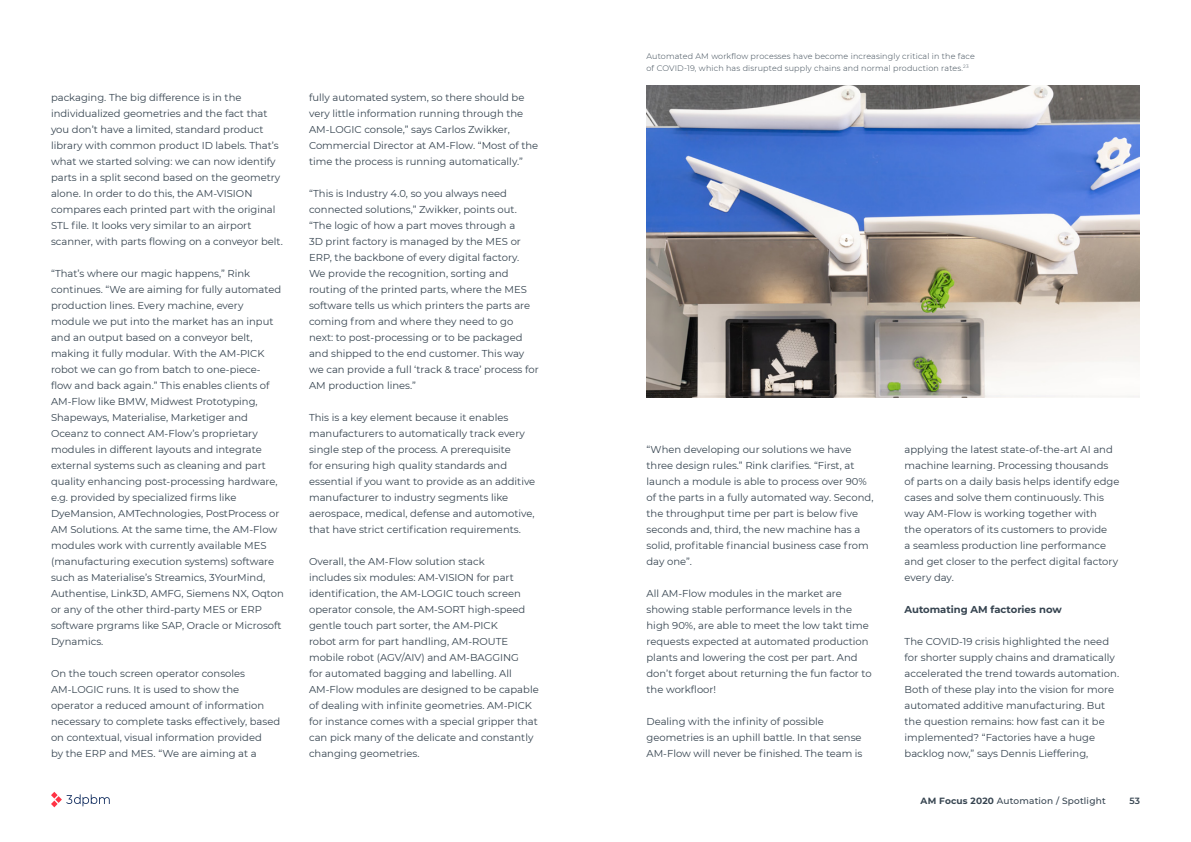
<style>
.page{position:relative;width:1191px;height:842px;background:#fff}
.page>*{position:absolute;margin:0;border:0;box-sizing:border-box;transform-origin:0 0}
.Body_Text{font:10px/16px "Montserrat";color:#364450}
.Body_Text-2{font:700 10px "Montserrat";color:#364450}
.t1{font:500 9px "Montserrat";letter-spacing:.02em;color:#364450}
.t2{font:600 9px "Montserrat";color:#364450}
.Body_Text-3{font:300 8px/12px "Montserrat";letter-spacing:.02em;color:#364450}
.s1{font-weight:700}
</style>
<div class="page">
<img style="left:646px;top:85px;width:494px;height:313px">
<svg style="left:51px;top:792px;width:59px;height:15px"></svg>
<p class="Body_Text" style="left:51px;top:89px;width:233px">packaging. The big difference is in the individualized geometries and the fact that you don’t have a limited, standard product library with common product ID labels. That’s what we started solving: we can now identify parts in a split second based on the geometry alone. In order to do this, the AM-VISION compares each printed part with the original STL file. It looks very similar to an airport scanner, with parts flowing on a conveyor belt.</p>
<p class="Body_Text" style="left:51px;top:265px;width:234px">“That’s where our magic happens,” Rink continues. “We are aiming for fully automated production lines. Every machine, every module we put into the market has an input and an output based on a conveyor belt, making it fully modular. With the AM-PICK robot we can go from batch to one-piece&shy;flow and back again.” This enables clients of AM-Flow like BMW, Midwest Prototyping, Shapeways, Materialise, Marketiger and Oceanz to connect AM-Flow’s proprietary modules in different layouts and integrate external systems such as cleaning and part quality enhancing post-processing hardware, e.g. provided by specialized firms like DyeMansion, AMTechnologies, PostProcess or AM Solutions. At the same time, the AM-Flow modules work with currently available MES (manufacturing execution systems) software such as Materialise’s Streamics, 3YourMind, Authentise, Link3D, AMFG, Siemens NX, Oqton or any of the other third-party MES or ERP software prgrams like SAP, Oracle or Microsoft Dynamics.</p>
<p class="Body_Text" style="left:51px;top:665px;width:231px">On the touch screen operator consoles AM-LOGIC runs. It is used to show the operator a reduced amount of information necessary to complete tasks effectively, based on contextual, visual information provided<br>by the ERP and MES. “We are aiming at a</p>
<p class="Body_Text" style="left:309px;top:89px;width:231px">fully automated system, so there should be very little information running through the AM-LOGIC console,” says Carlos Zwikker, Commercial Director at AM-Flow. “Most of the time the process is running automatically.”</p>
<p class="Body_Text" style="left:309px;top:185px;width:231px">“This is Industry 4.0, so you always need connected solutions,” Zwikker, points out. “The logic of how a part moves through a<br>3D print factory is managed by the MES or ERP, the backbone of every digital factory.<br>We provide the recognition, sorting and routing of the printed parts, where the MES software tells us which printers the parts are coming from and where they need to go next: to post-processing or to be packaged and shipped to the end customer. This way we can provide a full ‘track &amp; trace’ process for AM production lines.”</p>
<p class="Body_Text" style="left:309px;top:409px;width:228px">This is a key element because it enables manufacturers to automatically track every single step of the process. A prerequisite<br>for ensuring high quality standards and essential if you want to provide as an additive manufacturer to industry segments like aerospace, medical, defense and automotive, that have strict certification requirements.</p>
<p class="Body_Text" style="left:309px;top:553px;width:231px">Overall, the AM-Flow solution stack<br>includes six modules: AM-VISION for part identification, the AM-LOGIC touch screen operator console, the AM-SORT high-speed gentle touch part sorter, the AM-PICK<br>robot arm for part handling, AM-ROUTE mobile robot (AGV/AIV) and AM-BAGGING<br>for automated bagging and labelling. All AM-Flow modules are designed to be capable of dealing with infinite geometries. AM-PICK for instance comes with a special gripper that can pick many of the delicate and constantly changing geometries.</p>
<p class="Body_Text-3" style="left:646px;top:50px;width:330px">Automated AM workflow processes have become increasingly critical in the face of COVID-19, which has disrupted supply chains and normal production rates.<sup>23</sup></p>
<p class="Body_Text" style="left:646px;top:441px;width:228px">“When developing our solutions we have three design rules.” Rink clarifies. “First, at launch a module is able to process over 90% of the parts in a fully automated way. Second, the throughput time per part is below five seconds and, third, the new machine has a solid, profitable financial business case from day one”.</p>
<p class="Body_Text" style="left:646px;top:585px;width:227px">All AM-Flow modules in the market are showing stable performance levels in the high 90%, are able to meet the low takt time requests expected at automated production plants and lowering the cost per part. And don’t forget about returning the fun factor to the workfloor!</p>
<p class="Body_Text" style="left:646px;top:713px;width:217px">Dealing with the infinity of possible geometries is an uphill battle. In that sense<br>AM-Flow will never be finished. The team is</p>
<p class="Body_Text" style="left:904px;top:441px;width:216px">applying the latest state-of-the-art AI and machine learning. Processing thousands of parts on a daily basis helps identify edge cases and solve them continuously. This way AM-Flow is working together with<br>the operators of its customers to provide<br>a seamless production line performance and get closer to the perfect digital factory every day.</p>
<p class="Body_Text-2" style="left:904px;top:602px;width:159px">Automating AM factories now</p>
<p class="Body_Text" style="left:904px;top:633px;width:216px">The COVID-19 crisis highlighted the need for shorter supply chains and dramatically accelerated the trend towards automation.<br>Both of these play into the vision for more automated additive manufacturing. But the question remains: how fast can it be implemented? “Factories have a huge backlog now,” says Dennis Lieffering,</p>
<p class="t1" style="left:920px;top:794px;width:187px"><span class="s1">AM Focus 2020</span> Automation / Spotlight</p>
<p class="t2" style="left:1129px;top:794px;width:12px">53</p>
</div>
